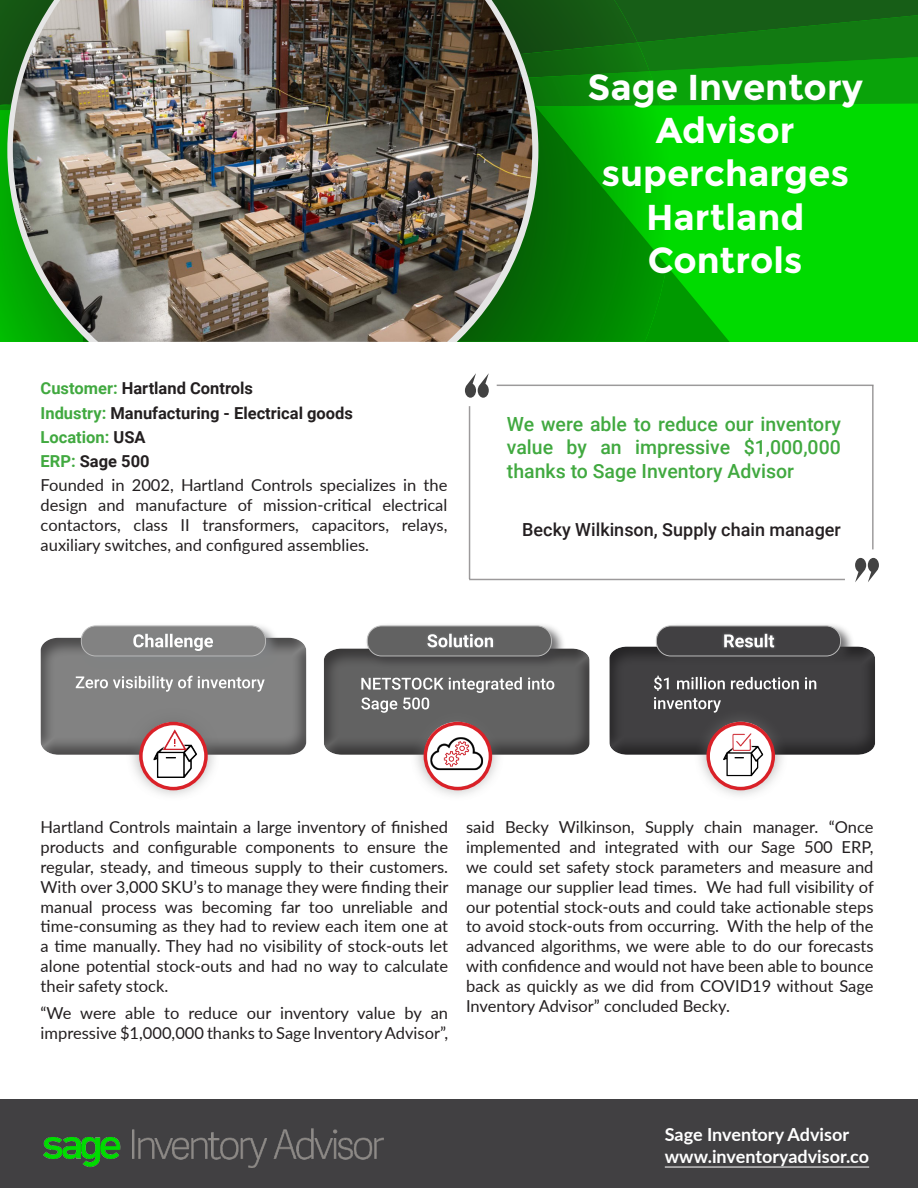
<style>
.page{position:relative;width:918px;height:1188px;background:#fff}
.page>*{position:absolute;margin:0;border:0;box-sizing:border-box;transform-origin:0 0}
.t1{font:700 36px/43.2px "Montserrat";color:#fff;text-align:center}
.t2{font:500 19.5px/23.4px "Roboto";color:#41a940;text-align:justify}
.t3{font:700 18px/21.6px "Lato";color:#fff}
.t4{font:500 18px "Roboto";color:#241f21}
.t5{font:16.5px/19.8px "Lato";color:#231f20;text-align:justify}
.t6{font:700 16.5px "Roboto";color:#231f20}
.t7{font:700 16.5px "Roboto";color:#41a940}
.s1{color:#41a940}
.s2{color:#231f20}
</style>
<div class="page">
<div style="left:0;top:1100px;width:918px;height:88px;background:#414042"></div>
<hr style="left:665px;top:1167px;width:204px;height:1px;background:#fff">
<img style="left:44px;top:1128px;width:340px;height:40px">
<div style="left:0;top:0;width:918px;height:342px;background:#00db00"></div>
<svg style="left:672px;top:272px;width:58px;height:70px"></svg>
<svg style="left:638px;top:0;width:280px;height:105px;background:#108110"></svg>
<img style="left:538px;top:110px;width:129px;height:232px">
<img style="left:0;top:71px;width:660px;height:39px">
<img style="left:0;top:0;width:638px;height:105px">
<svg style="left:7px;top:0;width:531px;height:342px;background:#398f38"></svg>
<img style="left:13px;top:0;width:519px;height:342px">
<div style="left:126px;top:707px;width:95px;height:95px;background:#6e6e6e;opacity:.75"></div>
<div style="left:79px;top:622px;width:201px;height:47px;background:#808285;opacity:.75"></div>
<div style="left:81px;top:626px;width:185px;height:30px;background:#828282;border-radius:14px"></div>
<div style="left:81px;top:626px;width:185px;height:30px;border:1px solid #bababa;border-radius:14px"></div>
<div style="left:654px;top:622px;width:201px;height:47px;background:#414042;opacity:.75"></div>
<div style="left:656px;top:626px;width:185px;height:30px;background:#414042;border-radius:14px"></div>
<div style="left:656px;top:626px;width:185px;height:30px;border:1px solid #bababa;border-radius:14px"></div>
<div style="left:365px;top:622px;width:201px;height:47px;background:#414042;opacity:.75"></div>
<div style="left:367px;top:626px;width:184px;height:30px;background:#626262;border-radius:14px"></div>
<div style="left:367px;top:626px;width:185px;height:30px;border:1px solid #bababa;border-radius:14px"></div>
<svg style="left:465px;top:373px;width:24px;height:25px"></svg>
<svg style="left:855px;top:558px;width:24px;height:24px"></svg>
<hr style="left:469px;top:406px;width:1px;height:173px;background:#231f20">
<hr style="left:872px;top:386px;width:2px;height:163px;background:#231f20">
<div style="left:410px;top:707px;width:95px;height:95px;background:#6e6e6e;opacity:.75"></div>
<div style="left:693px;top:707px;width:95px;height:95px;background:#6e6e6e;opacity:.75"></div>
<hr style="left:497px;top:385px;width:377px;height:1px;background:#231f20">
<hr style="left:469px;top:579px;width:376px;height:1px;background:#231f20">
<svg style="left:41px;top:634px;width:265px;height:156px"></svg>
<svg style="left:324px;top:634px;width:266px;height:156px"></svg>
<svg style="left:609px;top:634px;width:266px;height:156px"></svg>
<p class="t6" style="left:41px;top:377px;width:214px"><span class="s1">Customer:</span> Hartland Controls</p>
<p class="t6" style="left:41px;top:401px;width:314px"><span class="s1">Industry:</span> Manufacturing - Electrical goods</p>
<p class="t7" style="left:41px;top:425px;width:107px">Location: <span class="s2">USA</span></p>
<p class="t6" style="left:41px;top:450px;width:111px"><span class="s1">ERP:</span> Sage 500</p>
<p class="t5" style="left:41px;top:475px;width:408px">Founded in 2002, Hartland Controls specializes in the design and manufacture of mission-critical electrical contactors, class II transformers, capacitors, relays, auxiliary switches, and configured assemblies.</p>
<p class="t1" style="left:588px;top:66px;width:277px">Sage Inventory<br>Advisor supercharges<br>Hartland<br>Controls</p>
<p class="t2" style="left:507px;top:411px;width:336px">We were able to reduce our inventory value by an impressive $1,000,000 thanks to Sage Inventory Advisor</p>
<p class="t4" style="left:522px;top:517px;width:320px">Becky Wilkinson, Supply chain manager</p>
<p class="t5" style="left:41px;top:817px;width:409px">Hartland Controls maintain a large inventory of finished products and configurable components to ensure the regular, steady, and timeous supply to their customers.<br>With over 3,000 SKU’s to manage they were finding their manual process was becoming far too unreliable and time-consuming as they had to review each item one at a time manually. They had no visibility of stock-outs let alone potential stock-outs and had no way to calculate their safety stock.</p>
<p class="t5" style="left:41px;top:1003px;width:409px">“We were able to reduce our inventory value by an impressive $1,000,000 thanks to Sage Inventory Advisor”,</p>
<p class="t5" style="left:466px;top:817px;width:409px">said Becky Wilkinson, Supply chain manager. “Once implemented and integrated with our Sage 500 ERP, we could set safety stock parameters and measure and manage our supplier lead times. We had full visibility of our potential stock-outs and could take actionable steps to avoid stock-outs from occurring. With the help of the advanced algorithms, we were able to do our forecasts with confidence and would not have been able to bounce back as quickly as we did from COVID19 without Sage Inventory Advisor” concluded Becky.</p>
<p class="t3" style="left:665px;top:1123px;width:206px">Sage Inventory Advisor www.inventoryadvisor.co</p>
</div>
